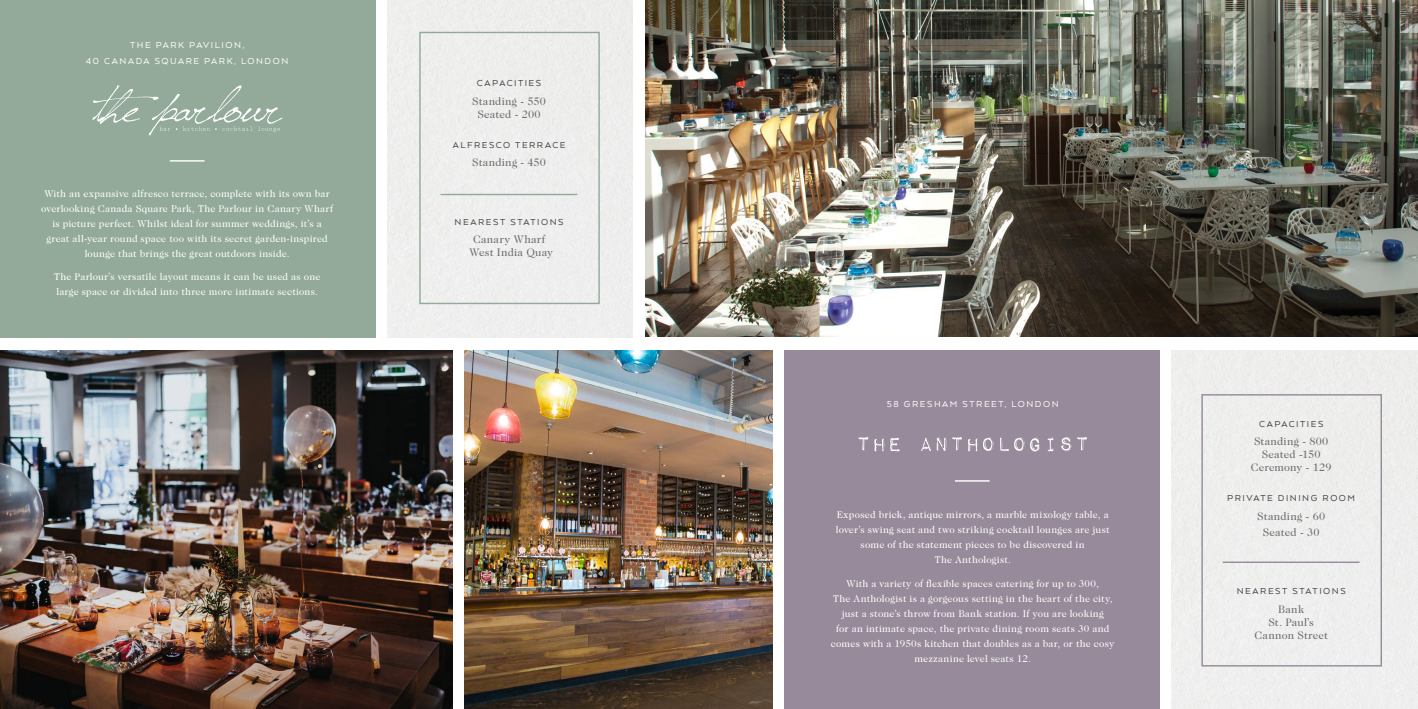
<style>
.page{position:relative;width:1418px;height:709px;background:#fff}
.page>*{position:absolute;margin:0;border:0;box-sizing:border-box;transform-origin:0 0}
.t1{font:11px/13px "Caslon 224 Std";letter-spacing:.02em;color:#696a6d;text-align:center}
.t2{font:10px/15px "Caslon 224 Std";letter-spacing:.02em;color:#fff;text-align:center}
.t3{font:10px/16px "Arquitecta";letter-spacing:.155em;color:#fff;text-align:center}
.t4{font:10px "Arquitecta";letter-spacing:.15em;color:#414042}
.t5{font:10px "Arquitecta";letter-spacing:.155em;color:#414042}
</style>
<div class="page">
<div style="left:0;top:0;width:375px;height:337px;background:#93aa9a"></div>
<svg style="left:92px;top:85px;width:190px;height:51px"></svg>
<hr style="left:170px;top:160px;width:34px;height:2px;background:#fff">
<div style="left:387px;top:0;width:246px;height:337px;background:#eeeeed"></div>
<div style="left:419px;top:32px;width:181px;height:272px;border:1px solid #93aa9a"></div>
<hr style="left:440px;top:194px;width:137px;height:1px;background:#93aa9a">
<img style="left:0;top:350px;width:452px;height:359px">
<img style="left:645px;top:0;width:772px;height:336px">
<div style="left:785px;top:350px;width:374px;height:359px;background:#978a9a"></div>
<div style="left:1171px;top:350px;width:246px;height:359px;background:#eeeeed"></div>
<hr style="left:954px;top:480px;width:35px;height:1px;background:#fff">
<svg style="left:858px;top:436px;width:228px;height:15px"></svg>
<div style="left:1201px;top:394px;width:180px;height:272px;border:1px solid #978a9a"></div>
<hr style="left:1222px;top:561px;width:137px;height:2px;background:#978a9a">
<img style="left:465px;top:350px;width:307px;height:359px">
<p class="t3" style="left:86px;top:37px;width:204px">THE PARK PAVILION,<br>40 CANADA SQUARE PARK, LONDON</p>
<p class="t2" style="left:41px;top:185px;width:293px">With an expansive alfresco terrace, complete with its own bar overlooking Canada Square Park, The Parlour in Canary Wharf is picture perfect. Whilst ideal for summer weddings, it’s a great all-year round space too with its secret garden-inspired lounge that brings the great outdoors inside.</p>
<p class="t2" style="left:54px;top:269px;width:268px;text-align:left">The Parlour’s versatile layout means it can be used as one large space or divided into three more intimate sections.</p>
<p class="t4" style="left:477px;top:77px;width:66px">CAPACITIES</p>
<p class="t1" style="left:472px;top:94px;width:75px">Standing - 550<br>Seated - 200</p>
<p class="t4" style="left:452px;top:138px;width:114px">ALFRESCO TERRACE</p>
<p class="t1" style="left:472px;top:156px;width:75px">Standing - 450</p>
<p class="t5" style="left:454px;top:215px;width:110px">NEAREST STATIONS</p>
<p class="t1" style="left:469px;top:233px;width:85px">Canary Wharf<br>West India Quay</p>
<p class="t3" style="left:886px;top:395px;width:173px">58 GRESHAM STREET, LONDON</p>
<p class="t2" style="left:835px;top:507px;width:275px">Exposed brick, antique mirrors, a marble mixology table, a lover’s swing seat and two striking cocktail lounges are just some of the statement pieces to be discovered in<br>The Anthologist.</p>
<p class="t2" style="left:831px;top:575px;width:285px">With a variety of flexible spaces catering for up to 300,<br>The Anthologist is a gorgeous setting in the heart of the city, just a stone’s throw from Bank station. If you are looking<br>for an intimate space, the private dining room seats 30 and comes with a 1950s kitchen that doubles as a bar, or the cosy mezzanine level seats 12.</p>
<p class="t4" style="left:1258px;top:417px;width:66px">CAPACITIES</p>
<p class="t1" style="left:1250px;top:435px;width:82px">Standing - 800<br>Seated -150<br>Ceremony - 129</p>
<p class="t4" style="left:1227px;top:492px;width:129px">PRIVATE DINING ROOM</p>
<p class="t1" style="left:1257px;top:508px;width:69px;line-height:15.8px">Standing - 60<br>Seated - 30</p>
<p class="t5" style="left:1236px;top:585px;width:110px">NEAREST STATIONS</p>
<p class="t1" style="left:1254px;top:602px;width:75px">Bank<br>St. Paul’s<br>Cannon Street</p>
</div>
